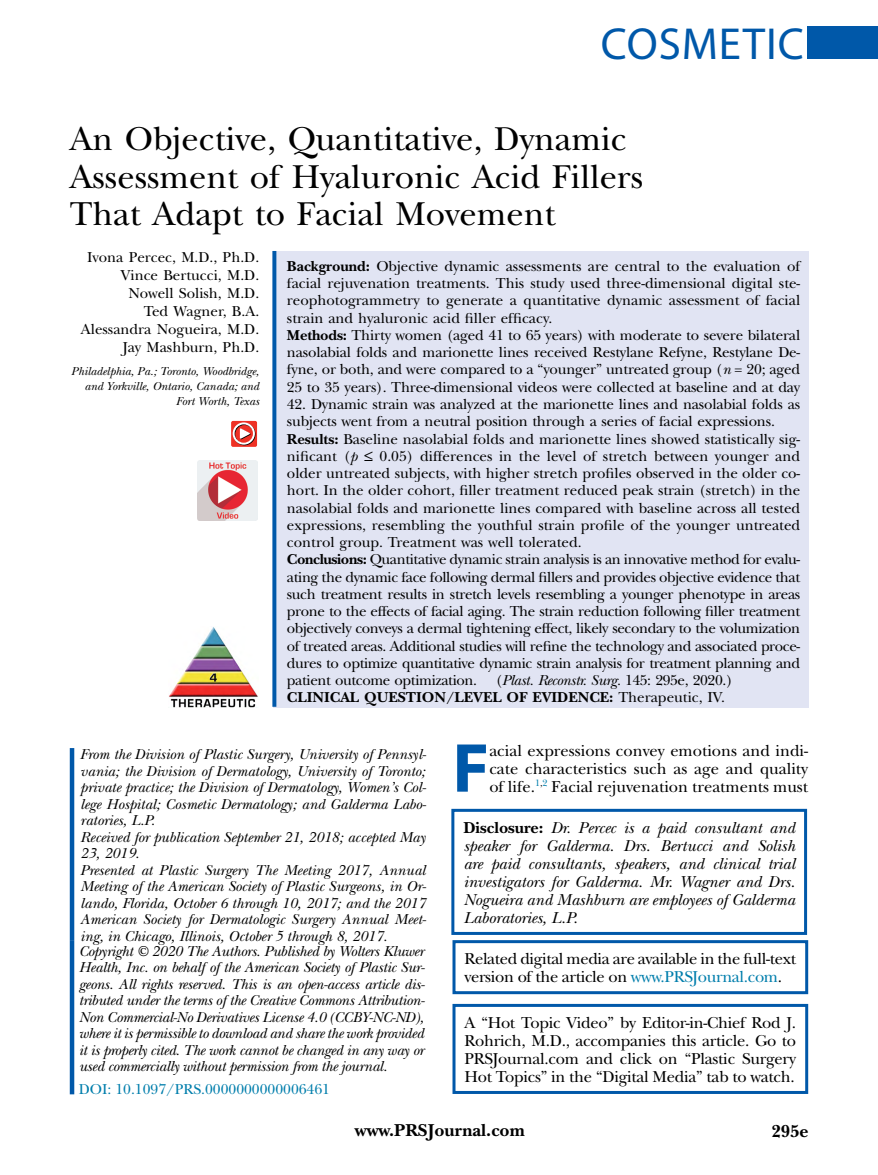
<style>
.page{position:relative;width:878px;height:1175px;background:#fff}
.page>*{position:absolute;margin:0;border:0;box-sizing:border-box;transform-origin:0 0}
.t1{font:700 69.9px "Myriad Pro";color:#0058a9}
.t2{font:45px "Myriad Pro";letter-spacing:.02em;color:#0058a9}
.t3{font:34.5px/37.5px "New Baskerville";color:#000}
.t4{font:700 18px "New Baskerville";color:#000}
.t5{font:16.5px/18px "New Baskerville";letter-spacing:-.015em;color:#000;text-align:justify}
.t6{font:italic 16.5px/18px "New Baskerville";color:#000;text-align:justify}
.t7{font:15px/17.2px "New Baskerville";letter-spacing:-.01em;color:#000}
.t8{font:italic 15px/16.5px "New Baskerville";color:#000}
.t9{font:700 15px/17.2px "New Baskerville";color:#000}
.t10{font:15px "New Baskerville";color:#017eac}
.t11{font:italic 12px/15px "New Baskerville";color:#000;text-align:right}
.s1{font-weight:700}
.s2{font-style:italic}
.s3{font-family:"Gandhari Unicode"}
.s4{font-weight:400}
.s5{font-weight:400;font-style:italic}
.s6{font-weight:700;font-style:normal}
.s7{color:#017eac}
</style>
<div class="page">
<div style="left:807px;top:26px;width:71px;height:33px;background:#0058a9"></div>
<div style="left:451px;top:808px;width:356px;height:127px;border:3px solid #0058a9"></div>
<hr style="left:70px;top:940px;width:4px;height:154px;background:#0058a9">
<div style="left:273px;top:251px;width:536px;height:456px;background:#e1e4f3"></div>
<svg style="left:272px;top:251px;width:4px;height:455px;background:#1968b1"></svg>
<hr style="left:70px;top:748px;width:4px;height:192px;background:#0058a9">
<div style="left:452px;top:1003px;width:356px;height:91px;border:3px solid #0058a9"></div>
<div style="left:452px;top:940px;width:356px;height:54px;border:3px solid #0058a9"></div>
<svg style="left:231px;top:421px;width:26px;height:26px"></svg>
<svg style="left:233px;top:422px;width:22px;height:23px"></svg>
<img style="left:169px;top:627px;width:89px;height:80px">
<img style="left:198px;top:460px;width:60px;height:61px">
<h2 class="t2" style="left:600px;top:16px;width:204px">COSMETIC</h2>
<h3 class="t3" style="left:70px;top:121px;width:575px">An Objective, Quantitative, Dynamic<br>Assessment of Hyaluronic Acid Fillers<br>That Adapt to Facial Movement</h3>
<p class="t7" style="left:81px;top:248px;width:180px;line-height:18px;text-align:right">Ivona Percec, M.D., Ph.D.<br>Vince Bertucci, M.D.<br>Nowell Solish, M.D.<br>Ted Wagner, B.A.<br>Alessandra Nogueira, M.D.<br>Jay Mashburn, Ph.D.</p>
<p class="t11" style="left:71px;top:364px;width:189px">Philadelphia, Pa.; Toronto, Woodbridge, and Yorkville, Ontario, Canada; and<br>Fort Worth, Texas</p>
<p class="t7" style="left:287px;top:257px;width:515px"><span class="s1">Background:</span> Objective dynamic assessments are central to the evaluation of facial rejuvenation treatments. This study used three-dimensional digital ste&shy;reophotogrammetry to generate a quantitative dynamic assessment of facial strain and hyaluronic acid filler efficacy.<br><span class="s1">Methods:</span> Thirty women (aged 41 to 65 years) with moderate to severe bilateral nasolabial folds and marionette lines received Restylane Refyne, Restylane De&shy;fyne, or both, and were compared to a “younger” untreated group (<span class="s2">n</span> = 20; aged 25 to 35 years). Three-dimensional videos were collected at baseline and at day</p>
<p class="t7" style="left:287px;top:395px;width:515px">42. Dynamic strain was analyzed at the marionette lines and nasolabial folds as subjects went from a neutral position through a series of facial expressions.<br><span class="s1">Results:</span> Baseline nasolabial folds and marionette lines showed statistically sig&shy;nificant (<span class="s2">p</span> <span class="s3">≤</span> 0.05) differences in the level of stretch between younger and older untreated subjects, with higher stretch profiles observed in the older co&shy;hort. In the older cohort, filler treatment reduced peak strain (stretch) in the nasolabial folds and marionette lines compared with baseline across all tested expressions, resembling the youthful strain profile of the younger untreated control group. Treatment was well tolerated.<br><span class="s1">Conclusions:</span> Quantitative dynamic strain analysis is an innovative method for evalu&shy;ating the dynamic face following dermal fillers and provides objective evidence that such treatment results in stretch levels resembling a younger phenotype in areas prone to the effects of facial aging. The strain reduction following filler treatment objectively conveys a dermal tightening effect, likely secondary to the volumization of treated areas. Additional studies will refine the technology and associated proce&shy;dures to optimize quantitative dynamic strain analysis for treatment planning and patient outcome optimization.</p>
<p class="t9" style="left:287px;top:671px;width:447px;text-indent:209px"><span class="s4">(</span><span class="s5">Plast. Reconstr. Surg.</span> <span class="s4">145: 295e, 2020.)<br></span>CLINICAL QUESTION/LEVEL OF EVIDENCE: <span class="s4">Therapeutic, IV.</span></p>
<p class="t8" style="left:80px;top:746px;width:347px">From the Division of Plastic Surgery, University of Pennsyl&shy;vania; the Division of Dermatology, University of Toronto; private practice; the Division of Dermatology, Women’s Col&shy;lege Hospital; Cosmetic Dermatology; and Galderma Labo&shy;ratories, L.P.<br>Received for publication September 21, 2018; accepted May 23, 2019.<br>Presented at Plastic Surgery The Meeting 2017, Annual Meeting of the American Society of Plastic Surgeons, in Or&shy;lando, Florida, October 6 through 10, 2017; and the 2017<br>American Society for Dermatologic Surgery Annual Meet&shy;ing, in Chicago, Illinois, October 5 through 8, 2017.</p>
<p class="t8" style="left:79px;top:943px;width:347px;text-align:justify">Copyright © 2020 The Authors. Published by Wolters Kluwer Health, Inc. on behalf of the American Society of Plastic Sur&shy;geons. All rights reserved. This is an open-access article dis&shy;tributed under the terms of the Creative Commons Attribution-Non Commercial-No Derivatives License 4.0 (CCBY-NC-ND), where it is permissible to download and share the work provided it is properly cited. The work cannot be changed in any way or used commercially without permission from the journal.</p>
<p class="t10" style="left:79px;top:1080px;width:253px">DOI: 10.1097/PRS.0000000000006461</p>
<h1 class="t1" style="left:452px;top:722px;width:38px">F</h1>
<p class="t5" style="left:489px;top:741px;width:320px">acial expressions convey emotions and indi&shy;cate characteristics such as age and quality of life.<sup>1</sup><sup>,</sup><sup>2</sup> Facial rejuvenation treatments must</p>
<p class="t6" style="left:463px;top:818px;width:333px"><span class="s6">Disclosure:</span> Dr. Percec is a paid consultant and speaker for Galderma. Drs. Bertucci and Solish are paid consultants, speakers, and clinical trial investigators for Galderma. Mr. Wagner and Drs.<br>Nogueira and Mashburn are employees of Galderma Laboratories, L.P.</p>
<p class="t5" style="left:464px;top:950px;width:333px">Related digital media are available in the full-text version of the article on <span class="s7">www.PRSJournal.com</span>.</p>
<p class="t5" style="left:464px;top:1013px;width:333px">A “Hot Topic Video” by Editor-in-Chief Rod J.<br>Rohrich, M.D., accompanies this article. Go to PRSJournal.com and click on “Plastic Surgery Hot Topics” in the “Digital Media” tab to watch.</p>
<p class="t4" style="left:355px;top:1119px;width:171px">www.PRSJournal.com</p>
<p class="t4" style="left:771px;top:1120px;width:39px">295e</p>
</div>
